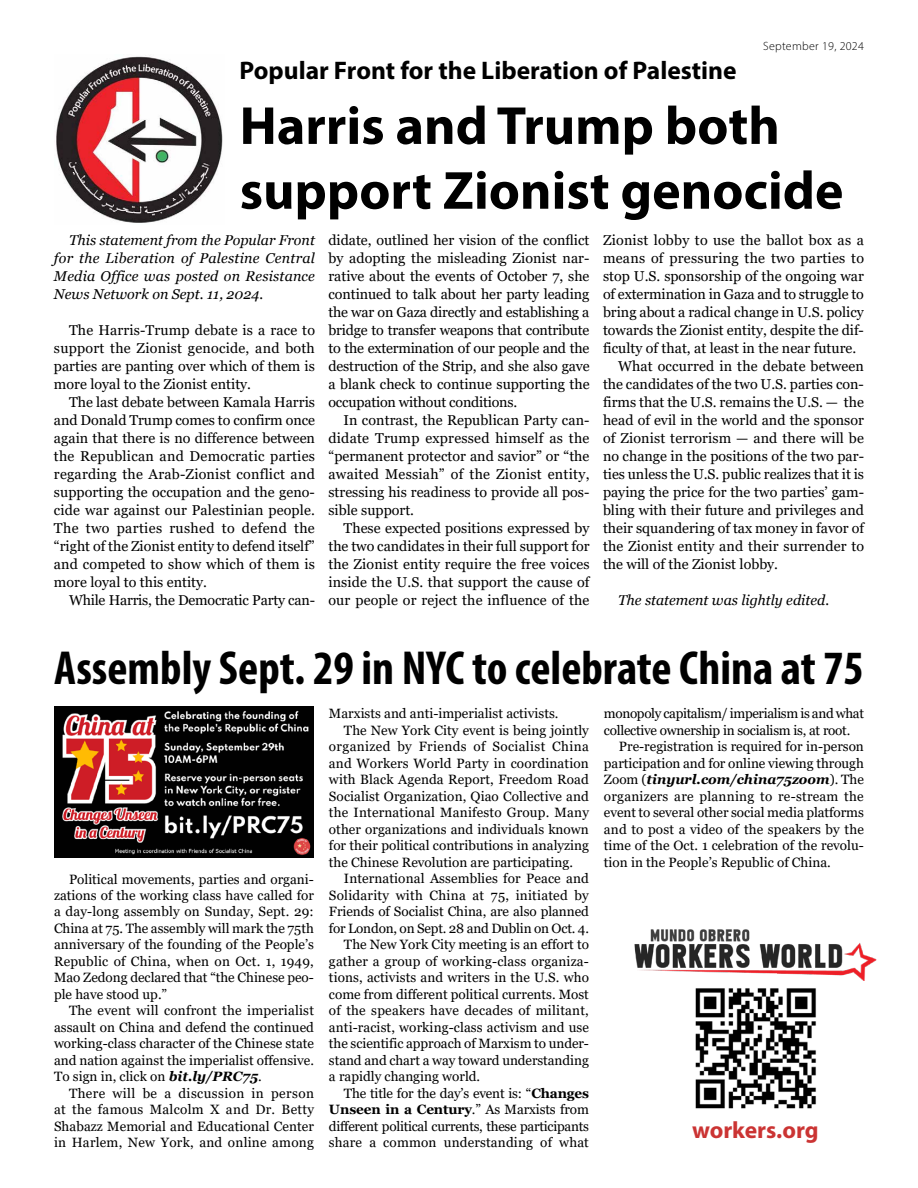
<style>
.page{position:relative;width:918px;height:1188px;background:#fff}
.page>*{position:absolute;margin:0;border:0;box-sizing:border-box;transform-origin:0 0}
.t1{font:700 54px/64.8px "Myriad Pro";color:#000}
.t2{font:700 condensed 48px "Myriad Pro";color:#000}
.t3{font:700 25.5px "Myriad Pro";color:#000}
.t4{font:700 23.7px "Myriad Pro";color:#cb3433}
.t5{font:14.25px/18px "Georgia";color:#000;text-align:justify}
.t6{font:italic 14.25px/18px "Georgia";color:#000;text-align:justify}
.t7{font:13.5px/16.5px "Georgia";color:#000;text-align:justify}
.t8{font:13.5px/16.5px "Georgia";letter-spacing:-.025em;color:#000}
.t9{font:13.5px "Georgia";letter-spacing:-.02em;color:#000}
.t10{font:13.5px "Georgia";letter-spacing:.025em;color:#000}
.t11{font:700 13.5px "Georgia";letter-spacing:-.005em;color:#000}
.t12{font:300 12px "Myriad Pro";letter-spacing:.025em;color:#000}
.s1{font-weight:700;font-style:italic}
.s2{font-weight:700}
.s3{font-weight:400}
</style>
<div class="page">
<img style="left:635px;top:929px;width:241px;height:52px">
<img style="left:695px;top:988px;width:121px;height:121px">
<img style="left:56px;top:56px;width:167px;height:167px">
<img style="left:54px;top:706px;width:260px;height:152px">
<p class="t12" style="left:763px;top:38px;width:102px">September 19, 2024</p>
<h3 class="t3" style="left:240px;top:54px;width:498px">Popular Front for the Liberation of Palestine</h3>
<h1 class="t1" style="left:240px;top:92px;width:605px">Harris and Trump both support Zionist genocide</h1>
<p class="t6" style="left:54px;top:231px;width:263px;text-indent:15px">This statement from the Popular Front for the Liberation of Palestine Central Media Office was posted on Resistance News Network on Sept. 11, 2024.</p>
<p class="t5" style="left:54px;top:321px;width:263px;text-indent:15px">The Harris-Trump debate is a race to support the Zionist genocide, and both parties are panting over which of them is more loyal to the Zionist entity.</p>
<p class="t5" style="left:54px;top:393px;width:263px;text-indent:15px">The last debate between Kamala Harris and Donald Trump comes to confirm once again that there is no difference between the Republican and Democratic parties regarding the Arab-Zionist conflict and supporting the occupation and the geno&shy;cide war against our Palestinian people.<br>The two parties rushed to defend the “right of the Zionist entity to defend itself” and competed to show which of them is more loyal to this entity.</p>
<p class="t5" style="left:69px;top:591px;width:248px">While Harris, the Democratic Party can-</p>
<p class="t5" style="left:329px;top:231px;width:263px">didate, outlined her vision of the conflict by adopting the misleading Zionist nar&shy;rative about the events of October 7, she continued to talk about her party leading the war on Gaza directly and establishing a bridge to transfer weapons that contribute to the extermination of our people and the destruction of the Strip, and she also gave a blank check to continue supporting the occupation without conditions.</p>
<p class="t5" style="left:329px;top:411px;width:263px;text-indent:15px">In contrast, the Republican Party can&shy;didate Trump expressed himself as the “permanent protector and savior” or “the awaited Messiah” of the Zionist entity, stressing his readiness to provide all pos&shy;sible support.</p>
<p class="t5" style="left:329px;top:519px;width:263px;text-indent:15px">These expected positions expressed by the two candidates in their full support for the Zionist entity require the free voices inside the U.S. that support the cause of our people or reject the influence of the</p>
<p class="t5" style="left:603px;top:231px;width:262px">Zionist lobby to use the ballot box as a</p>
<p class="t5" style="left:603px;top:249px;width:263px">means of pressuring the two parties to</p>
<p class="t5" style="left:603px;top:267px;width:262px">stop U.S. sponsorship of the ongoing war</p>
<p class="t5" style="left:603px;top:285px;width:262px">of extermination in Gaza and to struggle to</p>
<p class="t5" style="left:603px;top:303px;width:262px">bring about a radical change in U.S. policy</p>
<p class="t5" style="left:603px;top:321px;width:262px">towards the Zionist entity, despite the dif-</p>
<p class="t5" style="left:603px;top:339px;width:255px">ficulty of that, at least in the near future.</p>
<p class="t5" style="left:618px;top:357px;width:248px">What occurred in the debate between</p>
<p class="t5" style="left:603px;top:375px;width:262px">the candidates of the two U.S. parties con-</p>
<p class="t5" style="left:603px;top:393px;width:262px">firms that the U.S. remains the U.S. — the</p>
<p class="t5" style="left:603px;top:411px;width:262px">head of evil in the world and the sponsor</p>
<p class="t5" style="left:603px;top:429px;width:262px">of Zionist terrorism — and there will be</p>
<p class="t5" style="left:603px;top:447px;width:262px">no change in the positions of the two par-</p>
<p class="t5" style="left:603px;top:465px;width:263px">ties unless the U.S. public realizes that it is</p>
<p class="t5" style="left:603px;top:483px;width:262px">paying the price for the two parties’ gam-</p>
<p class="t5" style="left:603px;top:501px;width:263px">bling with their future and privileges and</p>
<p class="t5" style="left:603px;top:519px;width:262px">their squandering of tax money in favor of</p>
<p class="t5" style="left:603px;top:537px;width:263px">the Zionist entity and their surrender to</p>
<p class="t5" style="left:603px;top:555px;width:177px">the will of the Zionist lobby.</p>
<p class="t6" style="left:618px;top:591px;width:213px">The statement was lightly edited.</p>
<h2 class="t2" style="left:54px;top:638px;width:812px">Assembly Sept. 29 in NYC to celebrate China at 75</h2>
<p class="t7" style="left:54px;top:871px;width:262px;text-indent:15px">Political movements, parties and organi&shy;zations of the working class have called for a day-long assembly on Sunday, Sept. 29:<br>China at 75. The assembly will mark the 75th anniversary of the founding of the People’s Republic of China, when on Oct. 1, 1949, Mao Zedong declared that “the Chinese peo&shy;ple have stood up.”</p>
<p class="t7" style="left:54px;top:1003px;width:262px;text-indent:15px">The event will confront the imperialist assault on China and defend the continued working-class character of the Chinese state and nation against the imperialist offensive.<br>To sign in, click on <span class="s1">bit.ly/PRC75</span>.</p>
<p class="t7" style="left:54px;top:1085px;width:262px;text-indent:15px">There will be a discussion in person at the famous Malcolm X and Dr. Betty Shabazz Memorial and Educational Center in Harlem, New York, and online among</p>
<p class="t7" style="left:329px;top:706px;width:231px">Marxists and anti-imperialist activists.</p>
<p class="t7" style="left:344px;top:722px;width:246px">The New York City event is being jointly</p>
<p class="t10" style="left:329px;top:739px;width:261px">organized by Friends of Socialist China</p>
<p class="t7" style="left:329px;top:755px;width:261px">and Workers World Party in coordination</p>
<p class="t7" style="left:329px;top:772px;width:261px">with Black Agenda Report, Freedom Road</p>
<p class="t7" style="left:329px;top:788px;width:261px">Socialist Organization, Qiao Collective and</p>
<p class="t7" style="left:329px;top:805px;width:262px">the International Manifesto Group. Many</p>
<p class="t7" style="left:329px;top:821px;width:261px">other organizations and individuals known</p>
<p class="t7" style="left:329px;top:838px;width:261px">for their political contributions in analyzing</p>
<p class="t7" style="left:329px;top:854px;width:246px">the Chinese Revolution are participating.</p>
<p class="t7" style="left:344px;top:871px;width:247px">International Assemblies for Peace and</p>
<p class="t7" style="left:329px;top:887px;width:261px">Solidarity with China at 75, initiated by</p>
<p class="t7" style="left:329px;top:904px;width:262px">Friends of Socialist China, are also planned</p>
<p class="t7" style="left:329px;top:920px;width:262px">for London, on Sept. 28 and Dublin on Oct. 4.</p>
<p class="t7" style="left:344px;top:937px;width:246px">The New York City meeting is an effort to</p>
<p class="t7" style="left:329px;top:953px;width:261px">gather a group of working-class organiza-</p>
<p class="t7" style="left:329px;top:970px;width:261px">tions, activists and writers in the U.S. who</p>
<p class="t7" style="left:329px;top:986px;width:261px">come from different political currents. Most</p>
<p class="t7" style="left:329px;top:1003px;width:261px">of the speakers have decades of militant,</p>
<p class="t7" style="left:329px;top:1019px;width:262px">anti-racist, working-class activism and use</p>
<p class="t7" style="left:329px;top:1036px;width:261px">the scientific approach of Marxism to under-</p>
<p class="t7" style="left:329px;top:1052px;width:261px">stand and chart a way toward understanding</p>
<p class="t7" style="left:329px;top:1069px;width:153px">a rapidly changing world.</p>
<p class="t7" style="left:344px;top:1085px;width:247px">The title for the day’s event is: “<span class="s2">Changes</span></p>
<p class="t11" style="left:329px;top:1101px;width:262px">Unseen in a Century<span class="s3">.” As Marxists from</span></p>
<p class="t9" style="left:329px;top:1118px;width:261px">different political currents, these participants</p>
<p class="t7" style="left:329px;top:1135px;width:261px">share a common understanding of what</p>
<p class="t8" style="left:604px;top:706px;width:262px">monopoly capitalism/ imperialism is and what collective ownership in socialism is, at root.</p>
<p class="t7" style="left:604px;top:739px;width:262px;text-indent:15px">Pre-registration is required for in-person participation and for online viewing through Zoom (<span class="s1">tinyurl.com/china75zoom</span>). The organizers are planning to re-stream the event to several other social media platforms and to post a video of the speakers by the time of the Oct. 1 celebration of the revolu&shy;tion in the People’s Republic of China.</p>
<h3 class="t4" style="left:692px;top:1115px;width:128px">workers.org</h3>
</div>
